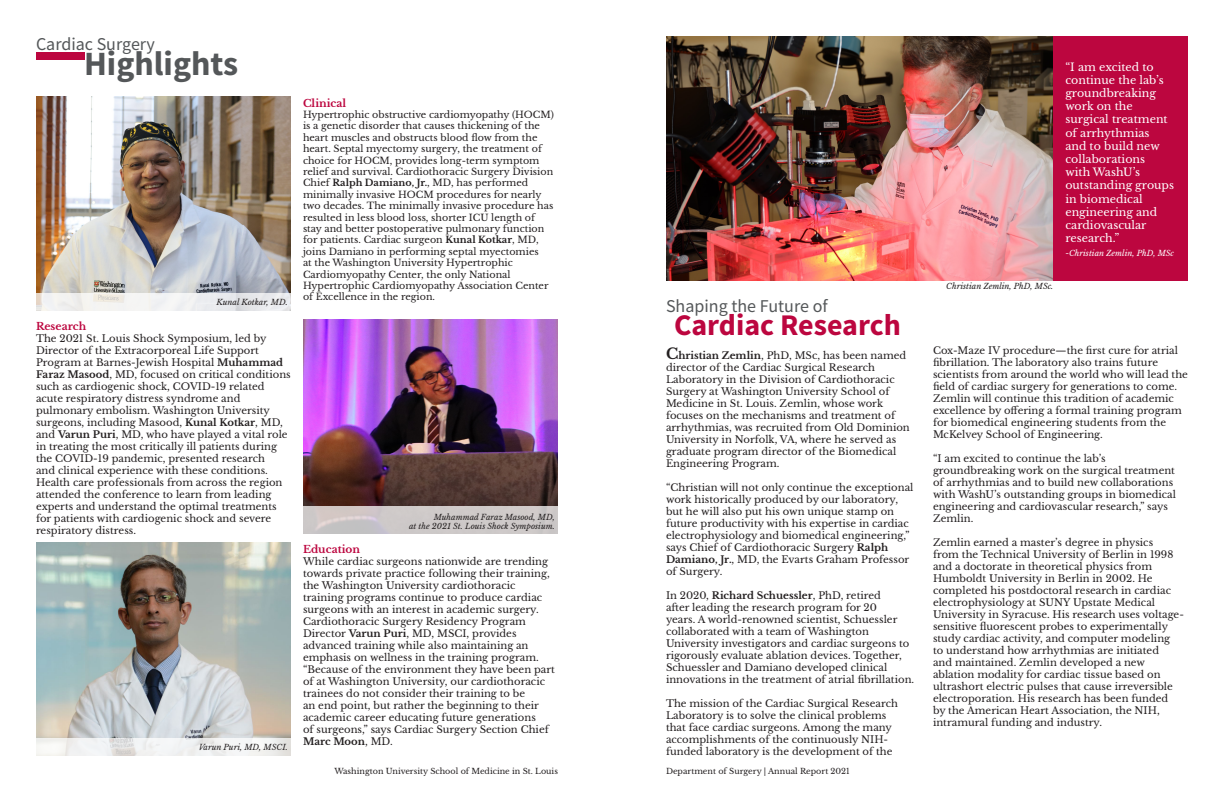
<style>
.page{position:relative;width:1224px;height:792px;background:#fff}
.page>*{position:absolute;margin:0;border:0;box-sizing:border-box;transform-origin:0 0}
.t1{font:700 34px "Source Sans Pro";color:#545759}
.t2{font:700 30px "Source Sans Pro";color:#bc063f}
.t3{font:18px "Source Sans Pro";color:#545759}
.t4{font:11px/13.2px "Libre Baskerville";color:#fff}
.t5{font:700 10.5px "Libre Baskerville";color:#bc063f}
.t6{font:10px/12px "Libre Baskerville";color:#231f20}
.t7{font:9.5px/11.4px "Libre Baskerville";color:#231f20}
.t8{font:italic 8px "Libre Baskerville";color:#231f20}
.t9{font:8px "Libre Baskerville";color:#231f20}
.t10{font:italic 8px "Libre Baskerville";color:#fff}
.s1{font-weight:700}
.s2{font-weight:700;font-size:15px}
</style>
<div class="page">
<img style="left:303px;top:319px;width:255px;height:188px">
<img style="left:36px;top:542px;width:255px;height:197px">
<img style="left:36px;top:96px;width:255px;height:197px">
<div style="left:36px;top:53px;width:48px;height:7px;background:#bc063f"></div>
<img style="left:666px;top:36px;width:387px;height:244px">
<div style="left:1053px;top:36px;width:135px;height:244px;background:#bc063f"></div>
<svg style="left:36px;top:293px;width:255px;height:18px;fill:#efeff0"></svg>
<svg style="left:303px;top:507px;width:255px;height:27px;background:#cdc8c8"></svg>
<svg style="left:36px;top:739px;width:255px;height:17px;fill:#f2f3f3"></svg>
<p class="t3" style="left:36px;top:32px;width:121px">Cardiac Surgery</p>
<p class="t1" style="left:84px;top:41px;width:156px">Highlights</p>
<p class="t8" style="left:216px;top:297px;width:73px">Kunal Kotkar, MD.</p>
<p class="t5" style="left:36px;top:319px;width:52px">Research</p>
<p class="t6" style="left:36px;top:332px;width:256px">The 2021 St. Louis Shock Symposium, led by Director of the Extracorporeal Life Support Program at Barnes-Jewish Hospital <span class="s1">Muhammad Faraz Masood</span>, MD, focused on critical conditions such as cardiogenic shock, COVID-19 related acute respiratory distress syndrome and pulmonary embolism. Washington University surgeons, including Masood, <span class="s1">Kunal Kotkar</span>, MD, and <span class="s1">Varun Puri</span>, MD, who have played a vital role in treating the most critically ill patients during the COVID-19 pandemic, presented research<br>and clinical experience with these conditions.<br>Health care professionals from across the region attended the conference to learn from leading experts and understand the optimal treatments for patients with cardiogenic shock and severe respiratory distress.</p>
<p class="t8" style="left:199px;top:743px;width:91px">Varun Puri, MD, MSCI.</p>
<p class="t5" style="left:303px;top:96px;width:45px">Clinical</p>
<p class="t7" style="left:303px;top:109px;width:252px">Hypertrophic obstructive cardiomyopathy (HOCM) is a genetic disorder that causes thickening of the heart muscles and obstructs blood flow from the heart. Septal myectomy surgery, the treatment of choice for HOCM, provides long-term symptom relief and survival. Cardiothoracic Surgery Division Chief <span class="s1">Ralph Damiano, Jr.</span>, MD, has performed minimally invasive HOCM procedures for nearly two decades. The minimally invasive procedure has resulted in less blood loss, shorter ICU length of stay and better postoperative pulmonary function for patients. Cardiac surgeon <span class="s1">Kunal Kotkar</span>, MD, joins Damiano in performing septal myectomies<br>at the Washington University Hypertrophic Cardiomyopathy Center, the only National Hypertrophic Cardiomyopathy Association Center of Excellence in the region.</p>
<p class="t8" style="left:434px;top:512px;width:122px">Muhammad Faraz Masood, MD,</p>
<p class="t8" style="left:409px;top:521px;width:147px">at the 2021 St. Louis Shock Symposium.</p>
<p class="t5" style="left:303px;top:542px;width:59px">Education</p>
<p class="t6" style="left:303px;top:555px;width:254px">While cardiac surgeons nationwide are trending towards private practice following their training, the Washington University cardiothoracic training programs continue to produce cardiac surgeons with an interest in academic surgery.<br>Cardiothoracic Surgery Residency Program Director <span class="s1">Varun Puri</span>, MD, MSCI, provides advanced training while also maintaining an emphasis on wellness in the training program. “Because of the environment they have been part of at Washington University, our cardiothoracic trainees do not consider their training to be<br>an end point, but rather the beginning to their academic career educating future generations<br>of surgeons,” says Cardiac Surgery Section Chief <span class="s1">Marc Moon</span>, MD.</p>
<p class="t3" style="left:666px;top:295px;width:163px">Shaping the Future of</p>
<p class="t2" style="left:674px;top:304px;width:228px">Cardiac Research</p>
<p class="t6" style="left:666px;top:349px;width:245px"><span class="s2">C</span><span class="s1">hristian Zemlin</span>, PhD, MSc, has been named director of the Cardiac Surgical Research Laboratory in the Division of Cardiothoracic Surgery at Washington University School of Medicine in St. Louis. Zemlin, whose work focuses on the mechanisms and treatment of arrhythmias, was recruited from Old Dominion University in Norfolk, VA, where he served as graduate program director of the Biomedical Engineering Program.</p>
<p class="t6" style="left:666px;top:481px;width:249px">“Christian will not only continue the exceptional work historically produced by our laboratory, but he will also put his own unique stamp on future productivity with his expertise in cardiac electrophysiology and biomedical engineering,” says Chief of Cardiothoracic Surgery <span class="s1">Ralph Damiano, Jr.</span>, MD, the Evarts Graham Professor of Surgery.</p>
<p class="t6" style="left:666px;top:589px;width:250px">In 2020, <span class="s1">Richard Schuessler</span>, PhD, retired<br>after leading the research program for 20<br>years. A world-renowned scientist, Schuessler collaborated with a team of Washington University investigators and cardiac surgeons to rigorously evaluate ablation devices. Together, Schuessler and Damiano developed clinical innovations in the treatment of atrial fibrillation.</p>
<p class="t6" style="left:666px;top:697px;width:233px">The mission of the Cardiac Surgical Research Laboratory is to solve the clinical problems that face cardiac surgeons. Among the many accomplishments of the continuously NIH&shy;funded laboratory is the development of the</p>
<p class="t9" style="left:335px;top:766px;width:225px">Washington University School of Medicine in St. Louis</p>
<p class="t9" style="left:666px;top:766px;width:185px">Department of Surgery | Annual Report 2021</p>
<p class="t8" style="left:946px;top:281px;width:109px">Christian Zemlin, PhD, MSc.</p>
<p class="t4" style="left:1065px;top:60px;width:110px">“I am excited to continue the lab’s groundbreaking work on the surgical treatment of arrhythmias<br>and to build new collaborations<br>with WashU’s outstanding groups in biomedical engineering and cardiovascular research.”</p>
<p class="t10" style="left:1065px;top:249px;width:110px">-Christian Zemlin, PhD, MSc</p>
<p class="t6" style="left:933px;top:344px;width:257px">Cox-Maze IV procedure—the first cure for atrial fibrillation. The laboratory also trains future scientists from around the world who will lead the field of cardiac surgery for generations to come.</p>
<p class="t6" style="left:933px;top:392px;width:250px">Zemlin will continue this tradition of academic excellence by offering a formal training program for biomedical engineering students from the McKelvey School of Engineering.</p>
<p class="t6" style="left:933px;top:452px;width:245px">“I am excited to continue the lab’s groundbreaking work on the surgical treatment of arrhythmias and to build new collaborations with WashU’s outstanding groups in biomedical engineering and cardiovascular research,” says Zemlin.</p>
<p class="t6" style="left:933px;top:536px;width:253px">Zemlin earned a master’s degree in physics<br>from the Technical University of Berlin in 1998 and a doctorate in theoretical physics from Humboldt University in Berlin in 2002. He completed his postdoctoral research in cardiac electrophysiology at SUNY Upstate Medical University in Syracuse. His research uses voltage&shy;sensitive fluorescent probes to experimentally study cardiac activity, and computer modeling<br>to understand how arrhythmias are initiated<br>and maintained. Zemlin developed a new ablation modality for cardiac tissue based on ultrashort electric pulses that cause irreversible electroporation. His research has been funded<br>by the American Heart Association, the NIH, intramural funding and industry.</p>
</div>
